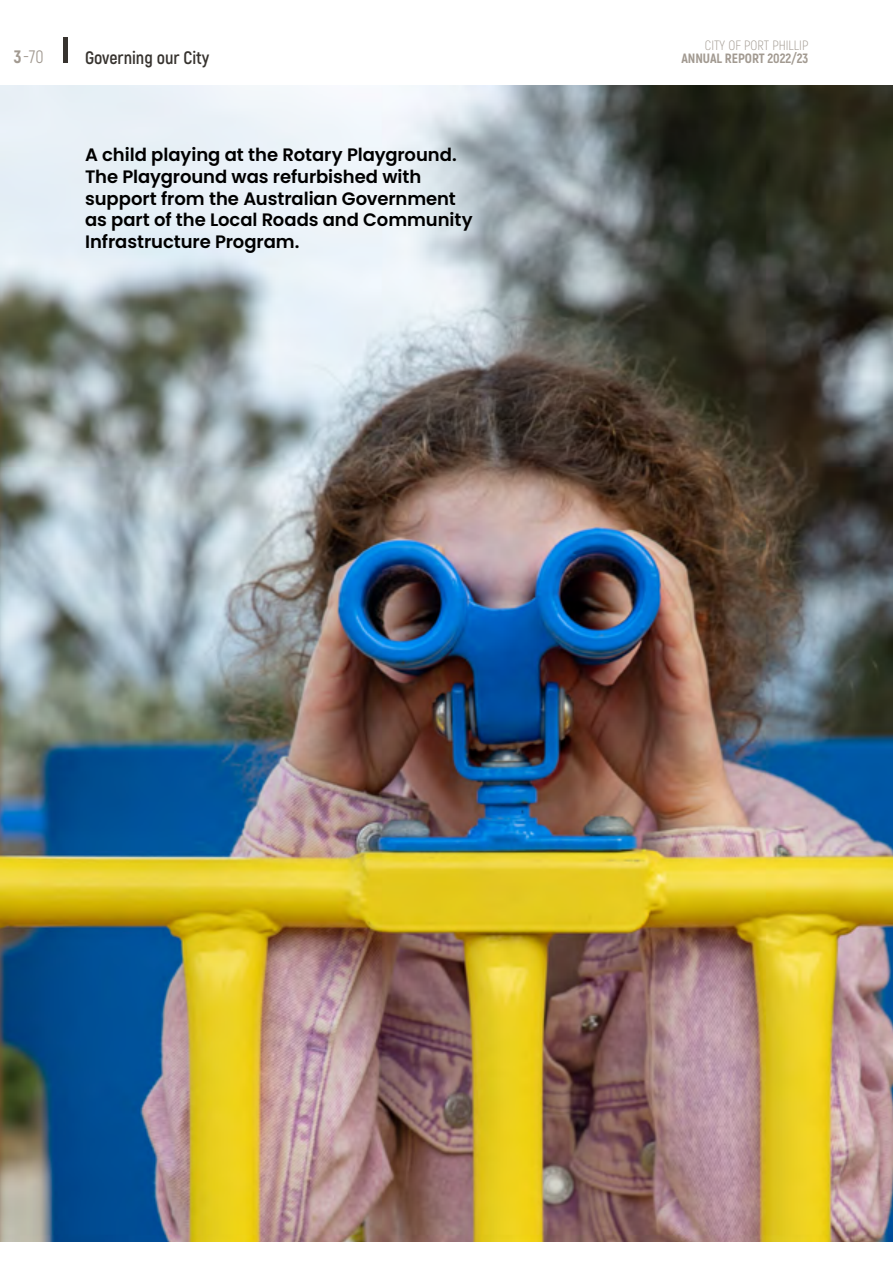
<style>
.page{position:relative;width:893px;height:1263px;background:#fff}
.page>*{position:absolute;margin:0;border:0;box-sizing:border-box;transform-origin:0 0}
.t1{font:600 18px/21.6px "Poppins";letter-spacing:-.005em;color:#000}
.t2{font:700 18px "Akrobat";color:#37332f}
.t3{font:18px "Akrobat";color:#a29a91}
.t4{font:800 13.5px "Akrobat";letter-spacing:-.005em;color:#a29a91}
.t5{font:300 13.5px "Akrobat";color:#a29a91}
.s1{font-weight:800}
</style>
<div class="page">
<img style="left:0;top:85px;width:893px;height:1157px">
<hr style="left:64px;top:38px;width:4px;height:25px;background:#37332f">
<p class="t3" style="left:14px;top:46px;width:32px"><span class="s1">3</span>-70</p>
<p class="t5" style="left:705px;top:37px;width:105px">CITY OF PORT PHILLIP</p>
<p class="t2" style="left:85px;top:46px;width:126px">Governing our City</p>
<p class="t4" style="left:681px;top:50px;width:129px">ANNUAL REPORT 2022/23</p>
<p class="t1" style="left:85px;top:144px;width:389px">A child playing at the Rotary Playground.<br>The Playground was refurbished with support from the Australian Government as part of the Local Roads and Community Infrastructure Program.</p>
</div>
